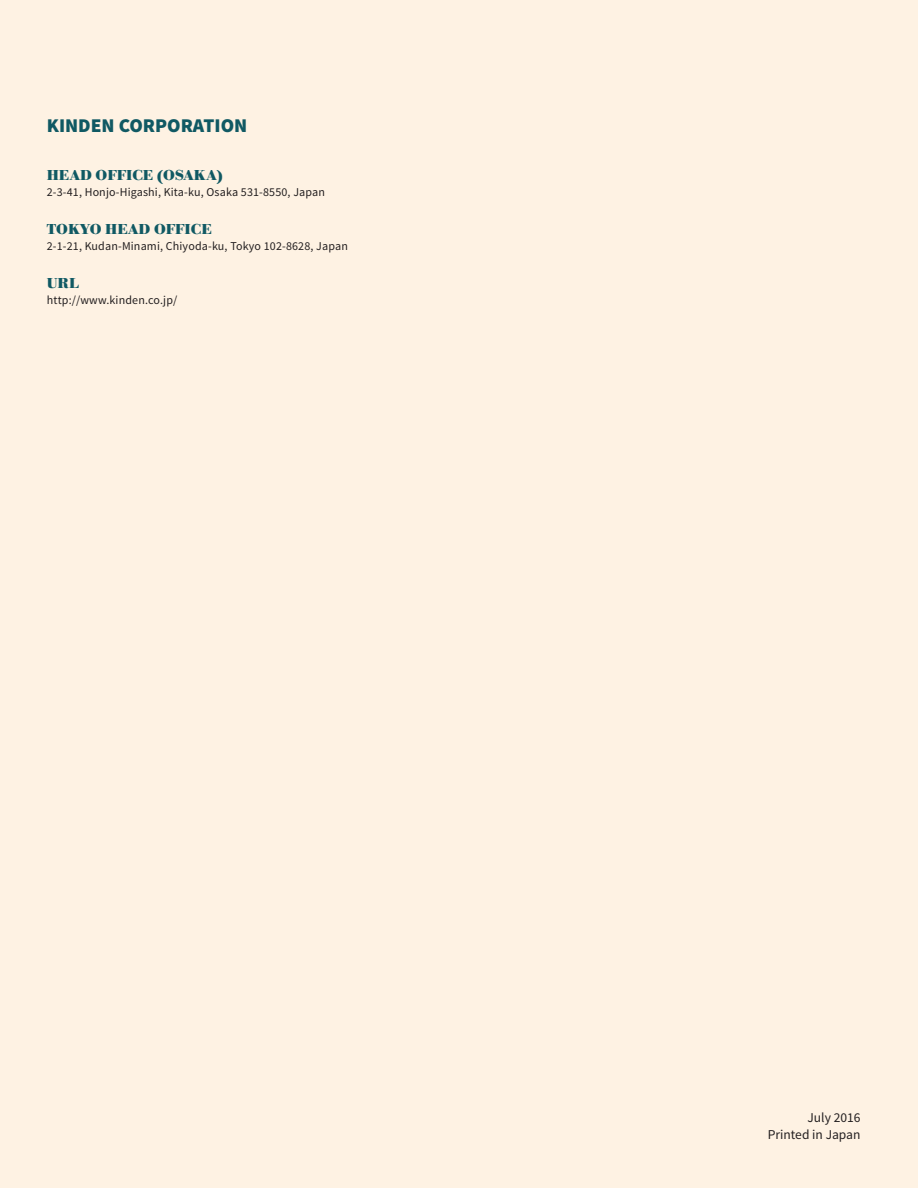
<style>
.page{position:relative;width:918px;height:1188px;background:#fef2e3}
.page>*{position:absolute;margin:0;border:0;box-sizing:border-box;transform-origin:0 0}
.t1{font:900 19.5px "Source Sans Pro";color:#105963}
.t2{font:700 15px "Bodoni URW";color:#105963}
.t3{font:13.5px/16.5px "Source Sans Pro";color:#231f20;text-align:right}
.t4{font:12px "Source Sans Pro";letter-spacing:.015em;color:#231f20}
</style>
<div class="page">
<h1 class="t1" style="left:47px;top:113px;width:202px">KINDEN CORPORATION</h1>
<p class="t2" style="left:47px;top:166px;width:177px">HEAD OFFICE (OSAKA)</p>
<p class="t4" style="left:47px;top:184px;width:280px">2-3-41, Honjo-Higashi, Kita-ku, Osaka 531-8550, Japan</p>
<p class="t2" style="left:47px;top:220px;width:167px">TOKYO HEAD OFFICE</p>
<p class="t4" style="left:47px;top:238px;width:303px">2-1-21, Kudan-Minami, Chiyoda-ku, Tokyo 102-8628, Japan</p>
<p class="t2" style="left:47px;top:274px;width:34px">URL</p>
<p class="t4" style="left:47px;top:292px;width:132px">http://www.kinden.co.jp/</p>
<p class="t3" style="left:768px;top:1110px;width:94px">July 2016<br>Printed in Japan</p>
</div>
